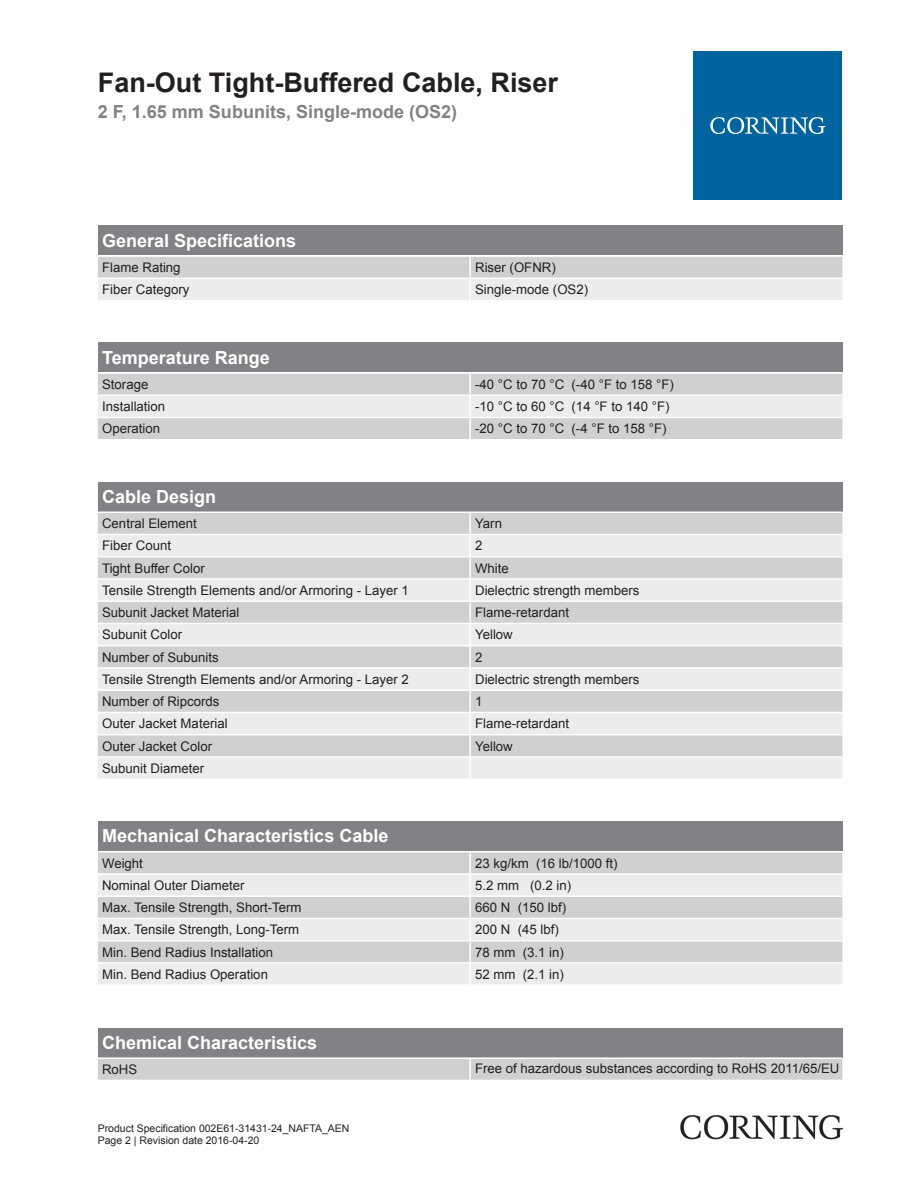
<style>
.page{position:relative;width:919px;height:1187px;background:#fff}
.page>*{position:absolute;margin:0;border:0;box-sizing:border-box;transform-origin:0 0}
.t1{font:700 27px "Arial";color:#231f20}
.t2{font:700 18px "Arial";color:#fff}
.t3{font:700 18px "Arial";color:#808285}
.t4{font:13.2px "Arial";color:#231f20}
.t5{font:10.5px/12.6px "Arial";color:#231f20}
</style>
<div class="page">
<div style="left:98px;top:225px;width:744px;height:30px;background:#808285"></div>
<svg style="left:98px;top:257px;width:744px;height:43px"></svg>
<hr style="left:469px;top:257px;width:2px;height:20px;background:#fff">
<hr style="left:469px;top:279px;width:2px;height:21px;background:#fff">
<hr style="left:98px;top:277px;width:372px;height:2px;background:#fff">
<hr style="left:470px;top:277px;width:372px;height:2px;background:#fff">
<div style="left:98px;top:342px;width:744px;height:30px;background:#808285"></div>
<div style="left:98px;top:374px;width:744px;height:65px;background:#d1cfcf"></div>
<div style="left:98px;top:396px;width:744px;height:21px;background:#edeceb"></div>
<hr style="left:469px;top:374px;width:2px;height:20px;background:#fff">
<hr style="left:469px;top:396px;width:2px;height:21px;background:#fff">
<hr style="left:469px;top:418px;width:2px;height:21px;background:#fff">
<hr style="left:98px;top:394px;width:372px;height:2px;background:#fff">
<hr style="left:470px;top:394px;width:372px;height:2px;background:#fff">
<hr style="left:98px;top:417px;width:372px;height:1px;background:#fff">
<hr style="left:470px;top:417px;width:372px;height:1px;background:#fff">
<div style="left:98px;top:481px;width:744px;height:30px;background:#808285"></div>
<div style="left:98px;top:513px;width:744px;height:20px;background:#d1cfcf"></div>
<svg style="left:98px;top:535px;width:744px;height:243px;fill:#edeceb"></svg>
<hr style="left:469px;top:513px;width:2px;height:20px;background:#fff">
<hr style="left:469px;top:535px;width:2px;height:21px;background:#fff">
<hr style="left:469px;top:557px;width:2px;height:21px;background:#fff">
<hr style="left:469px;top:579px;width:2px;height:21px;background:#fff">
<hr style="left:469px;top:602px;width:2px;height:20px;background:#fff">
<hr style="left:469px;top:624px;width:2px;height:21px;background:#fff">
<hr style="left:469px;top:646px;width:2px;height:21px;background:#fff">
<hr style="left:469px;top:668px;width:2px;height:21px;background:#fff">
<hr style="left:469px;top:691px;width:2px;height:20px;background:#fff">
<hr style="left:469px;top:713px;width:2px;height:21px;background:#fff">
<hr style="left:469px;top:735px;width:2px;height:21px;background:#fff">
<hr style="left:469px;top:757px;width:2px;height:21px;background:#fff">
<hr style="left:98px;top:556px;width:372px;height:1px;background:#fff">
<hr style="left:470px;top:556px;width:372px;height:1px;background:#fff">
<hr style="left:98px;top:578px;width:372px;height:1px;background:#fff">
<hr style="left:470px;top:578px;width:372px;height:1px;background:#fff">
<hr style="left:98px;top:600px;width:372px;height:2px;background:#fff">
<hr style="left:470px;top:600px;width:372px;height:2px;background:#fff">
<hr style="left:98px;top:622px;width:372px;height:2px;background:#fff">
<hr style="left:470px;top:622px;width:372px;height:2px;background:#fff">
<hr style="left:98px;top:645px;width:372px;height:1px;background:#fff">
<hr style="left:470px;top:645px;width:372px;height:1px;background:#fff">
<hr style="left:98px;top:667px;width:372px;height:1px;background:#fff">
<hr style="left:470px;top:667px;width:372px;height:1px;background:#fff">
<hr style="left:98px;top:689px;width:372px;height:2px;background:#fff">
<hr style="left:470px;top:689px;width:372px;height:2px;background:#fff">
<hr style="left:98px;top:711px;width:372px;height:2px;background:#fff">
<hr style="left:470px;top:711px;width:372px;height:2px;background:#fff">
<hr style="left:98px;top:734px;width:372px;height:1px;background:#fff">
<hr style="left:470px;top:734px;width:372px;height:1px;background:#fff">
<hr style="left:98px;top:756px;width:372px;height:1px;background:#fff">
<hr style="left:470px;top:756px;width:372px;height:1px;background:#fff">
<div style="left:98px;top:821px;width:744px;height:29px;background:#808285"></div>
<div style="left:98px;top:852px;width:744px;height:21px;background:#d1cfcf"></div>
<svg style="left:98px;top:875px;width:744px;height:109px;fill:#edeceb"></svg>
<hr style="left:469px;top:852px;width:2px;height:21px;background:#fff">
<hr style="left:469px;top:874px;width:2px;height:21px;background:#fff">
<hr style="left:469px;top:896px;width:2px;height:21px;background:#fff">
<hr style="left:469px;top:919px;width:2px;height:20px;background:#fff">
<hr style="left:469px;top:941px;width:2px;height:21px;background:#fff">
<hr style="left:469px;top:963px;width:2px;height:21px;background:#fff">
<hr style="left:98px;top:895px;width:372px;height:1px;background:#fff">
<hr style="left:470px;top:895px;width:372px;height:1px;background:#fff">
<hr style="left:98px;top:917px;width:372px;height:2px;background:#fff">
<hr style="left:470px;top:917px;width:372px;height:2px;background:#fff">
<hr style="left:98px;top:939px;width:372px;height:2px;background:#fff">
<hr style="left:470px;top:939px;width:372px;height:2px;background:#fff">
<hr style="left:98px;top:962px;width:372px;height:1px;background:#fff">
<hr style="left:470px;top:962px;width:372px;height:1px;background:#fff">
<div style="left:98px;top:1027px;width:744px;height:30px;background:#808285"></div>
<div style="left:98px;top:1059px;width:744px;height:20px;background:#d1cfcf"></div>
<hr style="left:469px;top:1058px;width:2px;height:21px;background:#fff">
<div style="left:693px;top:51px;width:149px;height:149px;background:#00649e"></div>
<svg style="left:710px;top:117px;width:115px;height:17px"></svg>
<img style="left:680px;top:1115px;width:162px;height:24px">
<h1 class="t1" style="left:98px;top:64px;width:462px">Fan-Out Tight-Buffered Cable, Riser</h1>
<h2 class="t3" style="left:98px;top:100px;width:361px">2 F, 1.65 mm Subunits, Single-mode (OS2)</h2>
<h2 class="t2" style="left:102px;top:228px;width:196px">General Specifications</h2>
<p class="t4" style="left:102px;top:258px;width:80px">Flame Rating</p>
<p class="t4" style="left:475px;top:258px;width:82px">Riser (OFNR)</p>
<p class="t4" style="left:102px;top:281px;width:89px">Fiber Category</p>
<p class="t4" style="left:475px;top:281px;width:114px">Single-mode (OS2)</p>
<h2 class="t2" style="left:102px;top:345px;width:169px">Temperature Range</h2>
<p class="t4" style="left:102px;top:375px;width:48px">Storage</p>
<p class="t4" style="left:475px;top:375px;width:200px">-40 °C to 70 °C (-40 °F to 158 °F)</p>
<p class="t4" style="left:102px;top:398px;width:65px">Installation</p>
<p class="t4" style="left:475px;top:398px;width:196px">-10 °C to 60 °C (14 °F to 140 °F)</p>
<p class="t4" style="left:102px;top:420px;width:59px">Operation</p>
<p class="t4" style="left:475px;top:420px;width:193px">-20 °C to 70 °C (-4 °F to 158 °F)</p>
<h2 class="t2" style="left:102px;top:485px;width:116px">Cable Design</h2>
<p class="t4" style="left:102px;top:515px;width:96px">Central Element</p>
<p class="t4" style="left:475px;top:515px;width:28px">Yarn</p>
<p class="t4" style="left:102px;top:537px;width:70px">Fiber Count</p>
<p class="t4" style="left:475px;top:537px;width:9px">2</p>
<p class="t4" style="left:102px;top:559px;width:104px">Tight Buffer Color</p>
<p class="t4" style="left:475px;top:559px;width:35px">White</p>
<p class="t4" style="left:102px;top:581px;width:308px">Tensile Strength Elements and/or Armoring - Layer 1</p>
<p class="t4" style="left:475px;top:581px;width:166px">Dielectric strength members</p>
<p class="t4" style="left:102px;top:603px;width:139px">Subunit Jacket Material</p>
<p class="t4" style="left:475px;top:603px;width:95px">Flame-retardant</p>
<p class="t4" style="left:102px;top:626px;width:81px">Subunit Color</p>
<p class="t4" style="left:475px;top:626px;width:39px">Yellow</p>
<p class="t4" style="left:102px;top:648px;width:118px">Number of Subunits</p>
<p class="t4" style="left:475px;top:648px;width:9px">2</p>
<p class="t4" style="left:102px;top:670px;width:308px">Tensile Strength Elements and/or Armoring - Layer 2</p>
<p class="t4" style="left:475px;top:670px;width:166px">Dielectric strength members</p>
<p class="t4" style="left:102px;top:692px;width:119px">Number of Ripcords</p>
<p class="t4" style="left:475px;top:692px;width:9px">1</p>
<p class="t4" style="left:102px;top:715px;width:127px">Outer Jacket Material</p>
<p class="t4" style="left:475px;top:715px;width:95px">Flame-retardant</p>
<p class="t4" style="left:102px;top:737px;width:112px">Outer Jacket Color</p>
<p class="t4" style="left:475px;top:737px;width:39px">Yellow</p>
<p class="t4" style="left:102px;top:759px;width:103px">Subunit Diameter</p>
<h2 class="t2" style="left:102px;top:824px;width:288px">Mechanical Characteristics Cable</h2>
<p class="t4" style="left:102px;top:854px;width:42px">Weight</p>
<p class="t4" style="left:475px;top:854px;width:144px">23 kg/km (16 lb/1000 ft)</p>
<p class="t4" style="left:102px;top:876px;width:144px">Nominal Outer Diameter</p>
<p class="t4" style="left:475px;top:876px;width:98px">5.2 mm (0.2 in)</p>
<p class="t4" style="left:102px;top:898px;width:201px">Max. Tensile Strength, Short-Term</p>
<p class="t4" style="left:475px;top:898px;width:92px">660 N (150 lbf)</p>
<p class="t4" style="left:102px;top:920px;width:199px">Max. Tensile Strength, Long-Term</p>
<p class="t4" style="left:475px;top:920px;width:85px">200 N (45 lbf)</p>
<p class="t4" style="left:102px;top:943px;width:172px">Min. Bend Radius Installation</p>
<p class="t4" style="left:475px;top:943px;width:90px">78 mm (3.1 in)</p>
<p class="t4" style="left:102px;top:965px;width:167px">Min. Bend Radius Operation</p>
<p class="t4" style="left:475px;top:965px;width:90px">52 mm (2.1 in)</p>
<h2 class="t2" style="left:102px;top:1030px;width:217px">Chemical Characteristics</h2>
<p class="t4" style="left:102px;top:1060px;width:37px">RoHS</p>
<p class="t4" style="left:475px;top:1059px;width:366px">Free of hazardous substances according to RoHS 2011/65/EU</p>
<p class="t5" style="left:98px;top:1121px;width:253px">Product Specification 002E61-31431-24_NAFTA_AEN<br>Page 2 | Revision date 2016-04-20</p>
</div>
